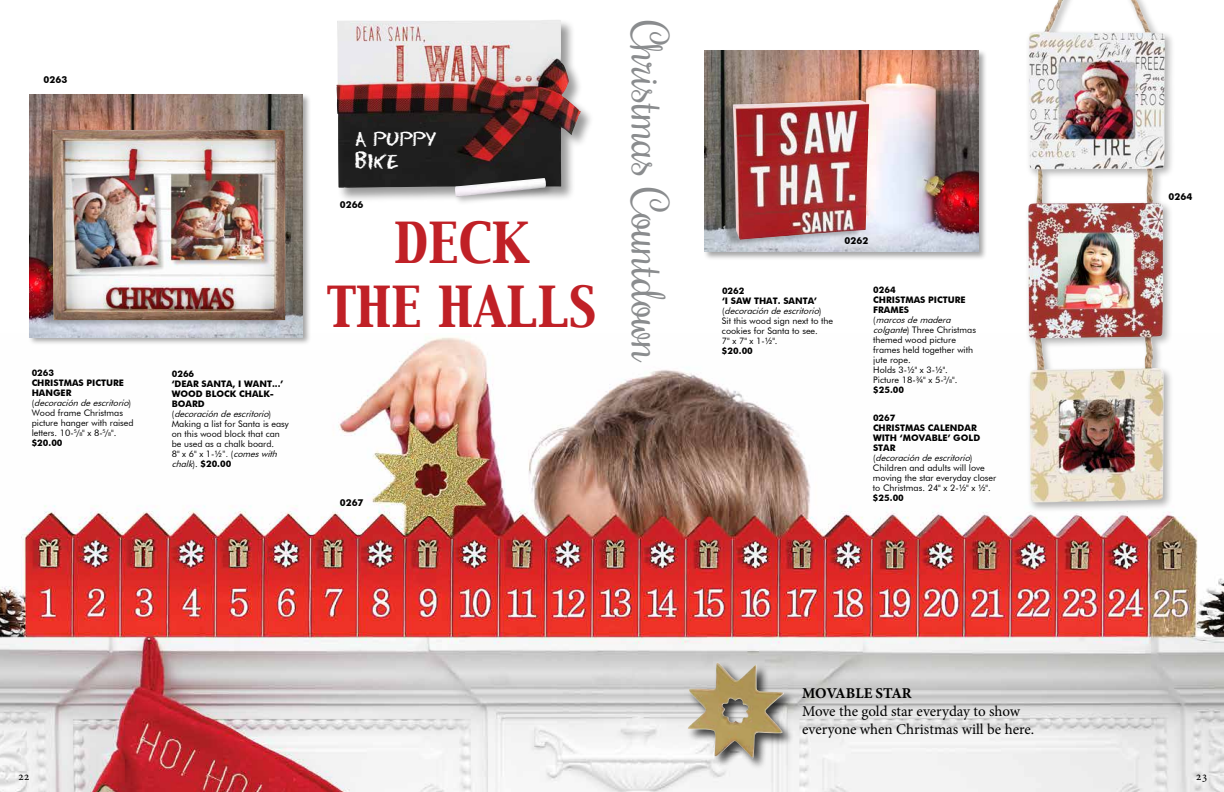
<style>
.page{position:relative;width:1224px;height:792px;background:#fff}
.page>*{position:absolute;margin:0;border:0;box-sizing:border-box;transform-origin:0 0}
.t1{font:50px/64px "Capitals";color:#c02026;text-align:center}
.t2{font:46.8px "Rochester";color:#8a8c8e}
.t3{font:20px/23px "Chalk Dust Regular SWFTE";color:#fff}
.t4{font:15px/18px "Minion Pro";letter-spacing:-.005em;color:#000}
.t5{font:700 15px "Minion Pro";letter-spacing:-.005em;color:#000}
.t6{font:12px "Minion Pro";color:#000}
.t7{font:700 9.5px "Futura BT";color:#000}
.t8{font:9px/10px "Futura BT";color:#000}
.s1{font-weight:700}
.s2{font-style:italic}
.s3{font-size:5.2px}
.s4{font-family:"Avenir Next LT Pro"}
</style>
<div class="page">
<img style="left:0;top:337px;width:1224px;height:455px">
<div style="left:686px;top:661px;width:110px;height:110px;background:#000;opacity:.75"></div>
<img style="left:687px;top:662px;width:98px;height:98px">
<div style="left:336px;top:19px;width:259px;height:183px;background:#000;opacity:.4"></div>
<img style="left:336px;top:20px;width:245px;height:168px">
<div style="left:454px;top:177px;width:101px;height:29px;background:#000;opacity:.2"></div>
<img style="left:455px;top:178px;width:91px;height:19px">
<div style="left:1025px;top:0;width:150px;height:513px;background:#000;opacity:.3"></div>
<img style="left:1028px;top:0;width:137px;height:502px">
<div style="left:703px;top:49px;width:284px;height:212px;background:#000;opacity:.35"></div>
<img style="left:705px;top:51px;width:273px;height:201px">
<div style="left:720px;top:98px;width:146px;height:149px;background:#000;opacity:.3"></div>
<img style="left:733px;top:100px;width:136px;height:140px">
<div style="left:28px;top:93px;width:283px;height:253px;background:#000;opacity:.35"></div>
<img style="left:29px;top:94px;width:274px;height:243px">
<div style="left:39px;top:127px;width:243px;height:201px;background:#000;opacity:.3"></div>
<img style="left:53px;top:130px;width:232px;height:190px">
<p class="t7" style="left:44px;top:74px;width:25px">0263</p>
<p class="t8" style="left:32px;top:368px;width:104px"><span class="s1">0263<br>CHRISTMAS PICTURE<br>HANGER<br></span>( <span class="s2">decoracióndeescritorio</span>)<br>Wood frame Christmas picture hanger with raised letters. 10-<sup>5</sup>/<span class="s3">8</span>" x 8-<sup>5</sup>/<span class="s3">8</span>". <span class="s1">$20.00</span></p>
<p class="t8" style="left:172px;top:368px;width:119px"><span class="s1">0266<br>‘DEAR SANTA, I WANT...’<br>WOOD BLOCK CHALK-<br>BOARD<br></span>( <span class="s2">decoracióndeescritorio</span>)<br>Making a list for Santa is easy on this wood block that can be used as a chalk board.<br>8 " x 6 " x 1 - <span class="s4">½ " .</span> ( <span class="s2">comeswith chalk</span>). <span class="s1">$20.00</span></p>
<h3 class="t3" style="left:355px;top:126px;width:83px">a puppy<br>Bike</h3>
<p class="t7" style="left:340px;top:199px;width:25px">0266</p>
<h1 class="t1" style="left:328px;top:214px;width:271px">DECK<br>THE HALLS</h1>
<h2 class="t2" style="left:680px;top:21px;width:343px;rotate:90deg">Christmas Countdown</h2>
<p class="t7" style="left:340px;top:496px;width:25px">0267</p>
<p class="t7" style="left:845px;top:235px;width:25px">0262</p>
<p class="t8" style="left:722px;top:285px;width:113px"><span class="s1">0262<br>‘I SAW THAT. SANTA’<br></span>( <span class="s2">decoracióndeescritorio</span>)<br>Sit this wood sign next to the cookies for Santa to see.<br>7" x 7" x 1-<span class="s4">½</span>".<br><span class="s1">$20.00</span></p>
<p class="t8" style="left:873px;top:284px;width:104px"><span class="s1">0264<br>CHRISTMAS PICTURE<br>FRAMES<br></span>( <span class="s2">marcosdemadera colgante</span>) Three Christmas themed wood picture frames held together with jute rope.<br>Holds 3-<span class="s4">½</span>" x 3-<span class="s4">½</span>".<br>Picture 18-<span class="s4">¾</span>" x 5-<sup>3</sup>/<span class="s3">8</span>". <span class="s1">$25.00</span></p>
<p class="t8" style="left:873px;top:413px;width:125px"><span class="s1">0267<br>CHRISTMAS CALENDAR<br>WITH ‘MOVABLE’ GOLD<br>STAR<br></span>( <span class="s2">decoracióndeescritorio</span>)<br>Children and adults will love moving the star everyday closer to Christmas. 24" x 2-<span class="s4">½</span>" x <span class="s4">½</span>". <span class="s1">$25.00</span></p>
<h3 class="t5" style="left:802px;top:683px;width:111px">MOVABLE STAR</h3>
<h3 class="t4" style="left:802px;top:702px;width:234px">Move the gold star everyday to show everyone when Christmas will be here.</h3>
<p class="t7" style="left:1169px;top:191px;width:25px">0264</p>
<h3 class="t6" style="left:18px;top:768px;width:13px">22</h3>
<h3 class="t6" style="left:1196px;top:768px;width:13px">23</h3>
</div>
